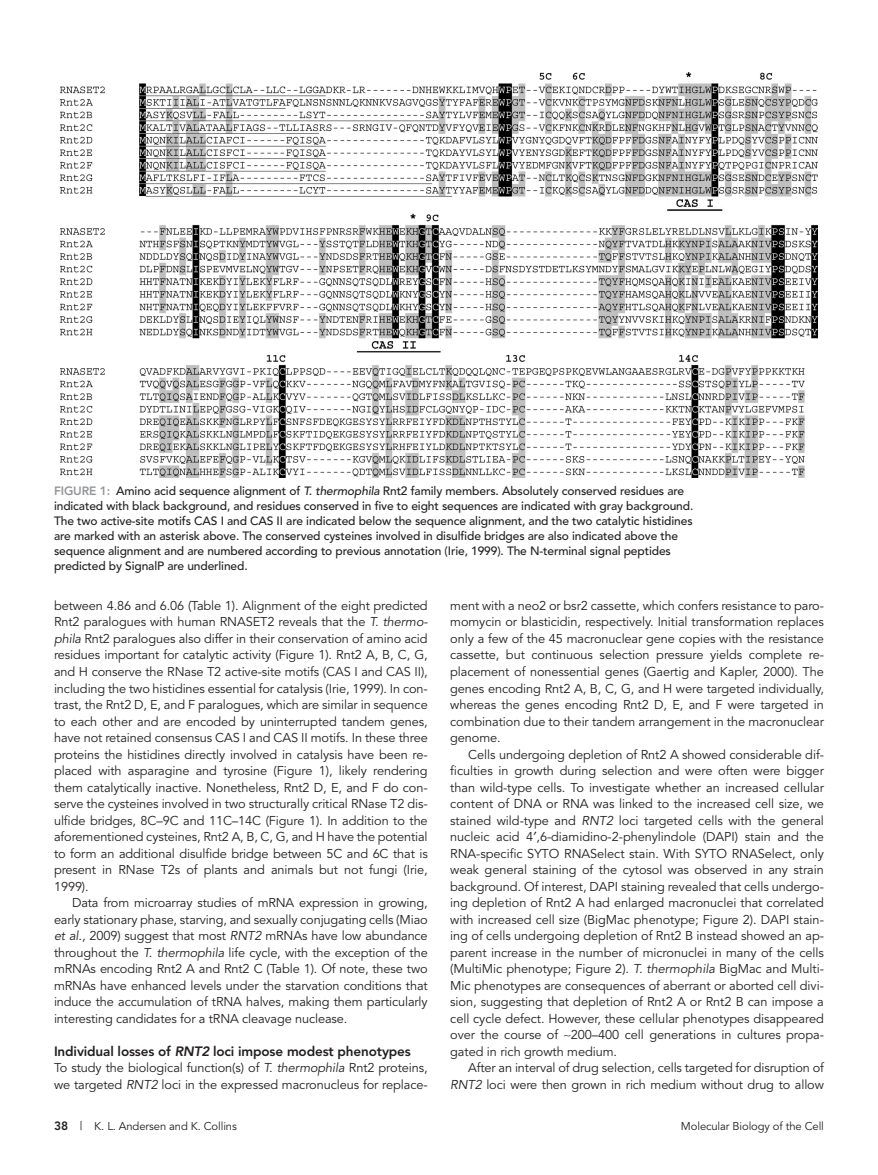
<style>
.page{position:relative;width:878px;height:1175px;background:#fff}
.page>*{position:absolute;margin:0;border:0;box-sizing:border-box;transform-origin:0 0}
.t1{font:800 13.5px "Avenir";letter-spacing:-.01em;color:#231f20}
.Para{font:12.75px/16.5px "Avenir";letter-spacing:-.01em;color:#231f20;text-align:justify}
.ParaFL{font:12.75px/16.5px "Avenir";letter-spacing:-.005em;color:#231f20}
.FigCaption_35_5p{font:500 12px/15px "Avenir";letter-spacing:-.01em;color:#231f20}
.ParaFL-2{font:11.25px "Avenir";letter-spacing:-.01em;color:#231f20}
.s1{font-weight:800;color:#939598}
.s2{font-style:italic}
.s3{font-weight:800;font-size:12px}
.s4{font-size:12px}
</style>
<div class="page">
<img style="left:61px;top:72px;width:756px;height:405px">
<p class="FigCaption_35_5p" style="left:54px;top:483px;width:640px"><span class="s1">FIGURE 1:</span> Amino acid sequence alignment of <span class="s2">T. thermophila</span> Rnt2 family members. Absolutely conserved residues are indicated with black background, and residues conserved in five to eight sequences are indicated with gray background.<br>The two active-site motifs CAS I and CAS II are indicated below the sequence alignment, and the two catalytic histidines are marked with an asterisk above. The conserved cysteines involved in disulfide bridges are also indicated above the sequence alignment and are numbered according to previous annotation (Irie, 1999). The N-terminal signal peptides predicted by SignalP are underlined.</p>
<p class="Para" style="left:54px;top:597px;width:375px">between 4.86 and 6.06 (Table 1). Alignment of the eight predicted Rnt2 paralogues with human RNASET2 reveals that the <span class="s2">T. thermo&shy;phila</span> Rnt2 paralogues also differ in their conservation of amino acid residues important for catalytic activity (Figure 1). Rnt2 A, B, C, G, and H conserve the RNase T2 active-site motifs (CAS I and CAS II), including the two histidines essential for catalysis (Irie, 1999). In con&shy;trast, the Rnt2 D, E, and F paralogues, which are similar in sequence to each other and are encoded by uninterrupted tandem genes, have not retained consensus CAS I and CAS II motifs. In these three proteins the histidines directly involved in catalysis have been re&shy;placed with asparagine and tyrosine (Figure 1), likely rendering them catalytically inactive. Nonetheless, Rnt2 D, E, and F do con&shy;serve the cysteines involved in two structurally critical RNase T2 dis&shy;ulfide bridges, 8C–9C and 11C–14C (Figure 1). In addition to the aforementioned cysteines, Rnt2 A, B, C, G, and H have the potential to form an additional disulfide bridge between 5C and 6C that is present in RNase T2s of plants and animals but not fungi (Irie, 1999).</p>
<p class="Para" style="left:54px;top:894px;width:375px;text-indent:18px">Data from microarray studies of mRNA expression in growing, early stationary phase, starving, and sexually conjugating cells (Miao <span class="s2">et al.</span>, 2009) suggest that most <span class="s2">RNT2</span> mRNAs have low abundance throughout the <span class="s2">T. thermophila</span> life cycle, with the exception of the mRNAs encoding Rnt2 A and Rnt2 C (Table 1). Of note, these two mRNAs have enhanced levels under the starvation conditions that induce the accumulation of tRNA halves, making them particularly interesting candidates for a tRNA cleavage nuclease.</p>
<h2 class="t1" style="left:54px;top:1043px;width:358px">Individual losses of <span class="s2">RNT2</span> loci impose modest phenotypes</h2>
<p class="ParaFL" style="left:54px;top:1059px;width:375px">To study the biological function(s) of <span class="s2">T. thermophila</span> Rnt2 proteins, we targeted <span class="s2">RNT2</span> loci in the expressed macronucleus for replace-</p>
<p class="ParaFL" style="left:450px;top:597px;width:375px;text-align:justify">ment with a neo2 or bsr2 cassette, which confers resistance to paro&shy;momycin or blasticidin, respectively. Initial transformation replaces only a few of the 45 macronuclear gene copies with the resistance cassette, but continuous selection pressure yields complete re&shy;placement of nonessential genes (Gaertig and Kapler, 2000). The genes encoding Rnt2 A, B, C, G, and H were targeted individually, whereas the genes encoding Rnt2 D, E, and F were targeted in combination due to their tandem arrangement in the macronuclear genome.</p>
<p class="Para" style="left:450px;top:746px;width:375px;text-indent:18px">Cells undergoing depletion of Rnt2 A showed considerable dif&shy;ficulties in growth during selection and were often were bigger than wild-type cells. To investigate whether an increased cellular content of DNA or RNA was linked to the increased cell size, we stained wild-type and <span class="s2">RNT2</span> loci targeted cells with the general nucleic acid 4 ,6-diamidino-2-phenylindole (DAPI) stain and the RNA-specific SYTO RNASelect stain. With SYTO RNASelect, only weak general staining of the cytosol was observed in any strain background. Of interest, DAPI staining revealed that cells undergo&shy;ing depletion of Rnt2 A had enlarged macronuclei that correlated with increased cell size (BigMac phenotype; Figure 2). DAPI stain&shy;ing of cells undergoing depletion of Rnt2 B instead showed an ap&shy;parent increase in the number of micronuclei in many of the cells (MultiMic phenotype; Figure 2). <span class="s2">T. thermophila</span> BigMac and Multi-Mic phenotypes are consequences of aberrant or aborted cell divi&shy;sion, suggesting that depletion of Rnt2 A or Rnt2 B can impose a cell cycle defect. However, these cellular phenotypes disappeared over the course of ∼200–400 cell generations in cultures propa&shy;gated in rich growth medium.</p>
<p class="Para" style="left:450px;top:1059px;width:375px;text-align:right">After an interval of drug selection, cells targeted for disruption of<br><span class="s2">RNT2</span> loci were then grown in rich medium without drug to allow</p>
<p class="ParaFL-2" style="left:54px;top:1119px;width:184px"><span class="s3">38</span> <span class="s4">|</span> K. L. Andersen and K. Collins</p>
<p class="ParaFL-2" style="left:681px;top:1119px;width:144px">Molecular Biology of the Cell</p>
</div>
